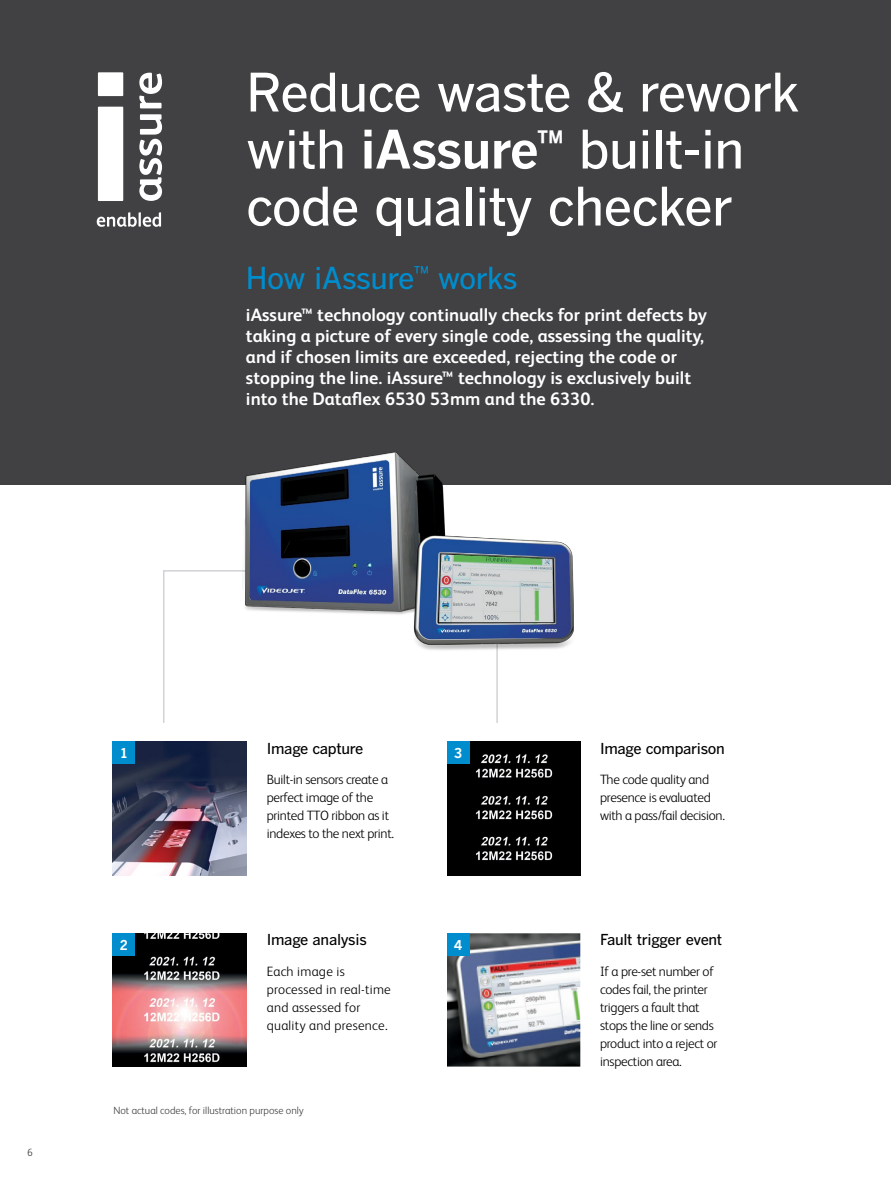
<style>
.page{position:relative;width:891px;height:1188px;background:#fff}
.page>*{position:absolute;margin:0;border:0;box-sizing:border-box;transform-origin:0 0}
.t1{font:500 52.5px/57px "Benton Gothic";letter-spacing:-.02em;color:#fff}
.t2{font:500 30px "Benton Gothic";letter-spacing:-.02em;color:#008dcd}
.t3{font:700 18px/21px "FS Albert Pro";color:#fff}
.t4{font:500 15px "Benton Gothic";letter-spacing:-.02em;color:#000}
.t5{font:300 13.5px/18px "FS Albert Pro";letter-spacing:-.02em;color:#000}
.t6{font:300 13.5px/18px "FS Albert Pro";letter-spacing:.02em;color:#000}
.t7{font:700 13.5px "Benton Gothic";color:#fff}
.t8{font:300 10.5px "FS Albert Pro";color:#414042}
.s1{font-weight:700}
</style>
<div class="page">
<div style="left:0;top:0;width:891px;height:484px;background:#414042"></div>
<div style="left:98px;top:72px;width:25px;height:24px;background:#fff"></div>
<div style="left:98px;top:107px;width:25px;height:94px;background:#fff"></div>
<svg style="left:139px;top:114px;width:23px;height:87px"></svg>
<svg style="left:139px;top:73px;width:23px;height:35px"></svg>
<svg style="left:97px;top:212px;width:64px;height:15px"></svg>
<svg style="left:163px;top:570px;width:80px;height:153px"></svg>
<svg style="left:496px;top:654px;width:2px;height:69px"></svg>
<img style="left:243px;top:452px;width:226px;height:163px">
<img style="left:411px;top:518px;width:162px;height:136px">
<img style="left:113px;top:742px;width:133px;height:133px">
<div style="left:113px;top:742px;width:22px;height:22px;background:#008dcd"></div>
<img style="left:113px;top:933px;width:133px;height:134px">
<div style="left:113px;top:933px;width:22px;height:22px;background:#008dcd"></div>
<img style="left:447px;top:742px;width:133px;height:133px">
<div style="left:447px;top:742px;width:22px;height:22px;background:#008dcd"></div>
<img style="left:447px;top:933px;width:133px;height:134px">
<div style="left:447px;top:933px;width:22px;height:22px;background:#008dcd"></div>
<h1 class="t1" style="left:246px;top:65px;width:555px">Reduce waste &amp; rework with <span class="s1">iAssure</span><sup>™</sup> built-in code quality checker</h1>
<h2 class="t2" style="left:246px;top:261px;width:273px">How iAssure<sup>™</sup> works</h2>
<p class="t3" style="left:246px;top:304px;width:463px">iAssure™ technology continually checks for print defects by taking a picture of every single code, assessing the quality, and if chosen limits are exceeded, rejecting the code or stopping the line. iAssure™ technology is exclusively built into the Dataflex 6530 53mm and the 6330.</p>
<p class="t8" style="left:27px;top:1145px;width:7px">6</p>
<p class="t7" style="left:121px;top:745px;width:8px">1</p>
<p class="t4" style="left:267px;top:739px;width:98px">Image capture</p>
<p class="t5" style="left:267px;top:770px;width:129px">Built-in sensors create a perfect image of the printed TTO ribbon as it indexes to the next print.</p>
<p class="t7" style="left:454px;top:745px;width:9px">3</p>
<p class="t7" style="left:120px;top:937px;width:10px">2</p>
<p class="t4" style="left:267px;top:931px;width:102px">Image analysis</p>
<p class="t6" style="left:267px;top:962px;width:126px">Each image is processed in real-time and assessed for quality and presence.</p>
<p class="t7" style="left:454px;top:937px;width:10px">4</p>
<p class="t8" style="left:113px;top:1103px;width:192px">Not actual codes, for illustration purpose only</p>
<p class="t4" style="left:600px;top:739px;width:126px">Image comparison</p>
<p class="t5" style="left:600px;top:770px;width:126px">The code quality and presence is evaluated with a pass/fail decision.</p>
<p class="t4" style="left:600px;top:931px;width:124px">Fault trigger event</p>
<p class="t5" style="left:600px;top:962px;width:119px">If a pre-set number of codes fail, the printer triggers a fault that stops the line or sends product into a reject or inspection area.</p>
</div>
